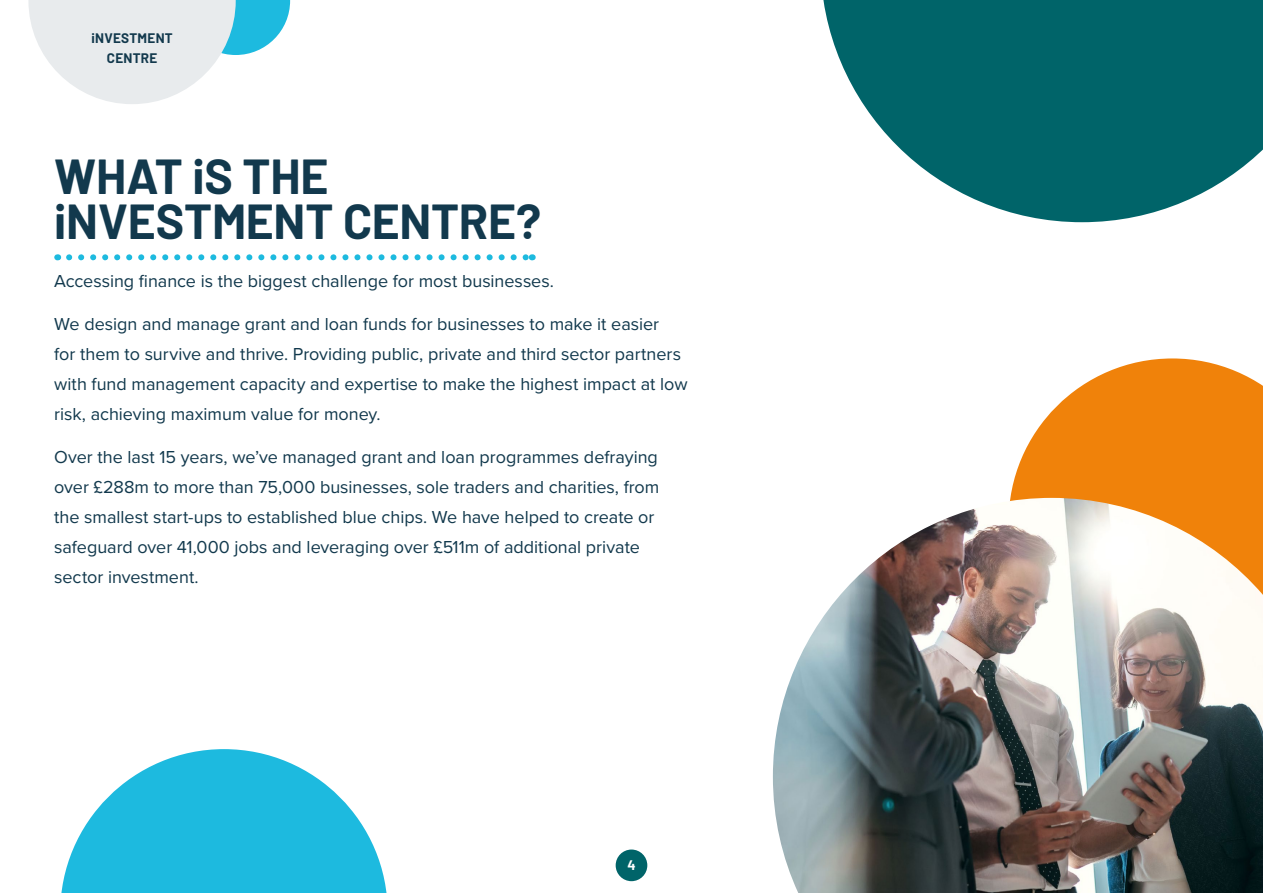
<style>
.page{position:relative;width:1263px;height:893px;background:#fff}
.page>*{position:absolute;margin:0;border:0;box-sizing:border-box;transform-origin:0 0}
.body_-_aligned{font:700 48px/45px "Barlow";letter-spacing:-.005em;color:#12394d}
.body_-_aligned-2{font:18px/30px "Proxima Nova";color:#12394d}
.Paragraph_Style_4{font:700 13.5px "Barlow";letter-spacing:.02em;color:#12394d}
.t1{font:700 13.5px "Barlow";color:#fff}
</style>
<div class="page">
<svg style="left:823px;top:0;width:440px;height:222px;fill:#006469"></svg>
<svg style="left:1010px;top:358px;width:253px;height:140px;fill:#f0820a"></svg>
<img style="left:773px;top:498px;width:490px;height:395px">
<svg style="left:61px;top:749px;width:326px;height:144px;fill:#1dbadf"></svg>
<div style="left:616px;top:849px;width:31px;height:32px;background:#006469;border-radius:50%"></div>
<svg style="left:28px;top:0;width:262px;height:104px"></svg>
<svg style="left:69px;top:254px;width:457px;height:6px"></svg>
<p class="Paragraph_Style_4" style="left:92px;top:29px;width:83px">iNVESTMENT</p>
<p class="Paragraph_Style_4" style="left:107px;top:48px;width:52px">CENTRE</p>
<p class="body_-_aligned" style="left:54px;top:150px;width:489px">WHAT iS THE iNVESTMENT CENTRE?</p>
<p class="body_-_aligned-2" style="left:54px;top:265px;width:501px">Accessing finance is the biggest challenge for most businesses.</p>
<p class="body_-_aligned-2" style="left:54px;top:308px;width:635px">We design and manage grant and loan funds for businesses to make it easier<br>for them to survive and thrive. Providing public, private and third sector partners with fund management capacity and expertise to make the highest impact at low risk, achieving maximum value for money.</p>
<p class="body_-_aligned-2" style="left:54px;top:441px;width:607px">Over the last 15 years, we’ve managed grant and loan programmes defraying over £288m to more than 75,000 businesses, sole traders and charities, from the smallest start-ups to established blue chips. We have helped to create or safeguard over 41,000 jobs and leveraging over £511m of additional private sector investment.</p>
<p class="t1" style="left:627px;top:855px;width:10px">4</p>
</div>
